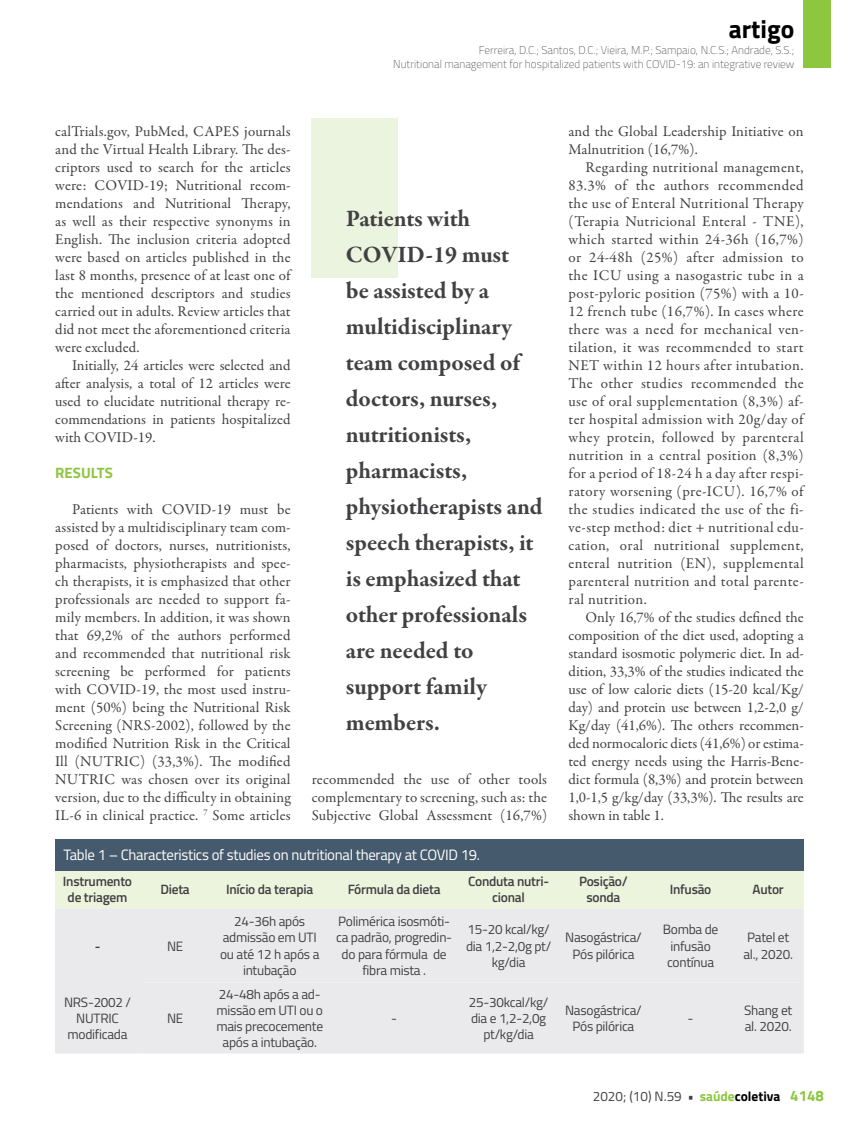
<style>
.page{position:relative;width:859px;height:1132px;background:#fff}
.page>*{position:absolute;margin:0;border:0;box-sizing:border-box;transform-origin:0 0}
.t1{font:700 25.5px "Titillium";color:#000}
.t2{font:700 24px/36px "Garamond Premr Pro";letter-spacing:-.005em;color:#414042}
.t3{font:15px/18px "Garamond Premr Pro";letter-spacing:.01em;color:#414042;text-align:justify}
.t4{font:15px "Titillium";letter-spacing:-.02em;color:#fff}
.t5{font:700 15px "Titillium";color:#8dc63f}
.t6{font:13.5px/16.2px "Titillium";letter-spacing:-.02em;color:#414042;text-align:center}
.t7{font:600 13.5px/16.2px "Titillium";letter-spacing:-.02em;color:#414042;text-align:center}
.t8{font:100 11.25px/13.5px "Titillium";color:#414042;text-align:right}
.s1{font-weight:700}
.s2{font-weight:700;color:#8dc63f}
.s3{font-weight:700;color:#000}
.s4{font-weight:700;font-size:15px;color:#8dc63f}
</style>
<div class="page">
<div style="left:804px;top:0;width:27px;height:68px;background:#8dc63f"></div>
<div style="left:55px;top:870px;width:749px;height:38px;background:#ecf4de"></div>
<div style="left:55px;top:908px;width:749px;height:145px;background:#eaeaec"></div>
<div style="left:140px;top:982px;width:664px;height:71px;background:#eaeaec"></div>
<div style="left:55px;top:839px;width:749px;height:31px;background:#455a6c"></div>
<div style="left:312px;top:118px;width:86px;height:159px;background:#ebf4de"></div>
<h1 class="t1" style="left:729px;top:10px;width:67px">artigo</h1>
<p class="t8" style="left:393px;top:43px;width:402px">Ferreira, D.C.; Santos, D.C.; Vieira, M.P.; Sampaio, N.C.S.; Andrade, S.S.;<br>Nutritional management for hospitalized patients with COVID-19: an integrative review</p>
<p class="t3" style="left:55px;top:122px;width:237px">calTrials.gov, PubMed, CAPES journals and the Virtual Health Library. The des&shy;criptors used to search for the articles were: COVID-19; Nutritional recom&shy;mendations and Nutritional Therapy, as well as their respective synonyms in English. The inclusion criteria adopted were based on articles published in the last 8 months, presence of at least one of the mentioned descriptors and studies carried out in adults. Review articles that did not meet the aforementioned criteria were excluded.</p>
<p class="t3" style="left:55px;top:356px;width:237px;text-indent:17px">Initially, 24 articles were selected and after analysis, a total of 12 articles were used to elucidate nutritional therapy re&shy;commendations in patients hospitalized with COVID-19.</p>
<p class="t5" style="left:55px;top:461px;width:59px">RESULTS</p>
<p class="t3" style="left:55px;top:500px;width:237px;text-indent:17px">Patients with COVID-19 must be assisted by a multidisciplinary team com&shy;posed of doctors, nurses, nutritionists, pharmacists, physiotherapists and spee&shy;ch therapists, it is emphasized that other professionals are needed to support fa&shy;mily members. In addition, it was shown that 69,2% of the authors performed and recommended that nutritional risk screening be performed for patients with COVID-19, the most used instru&shy;ment (50%) being the Nutritional Risk Screening (NRS-2002), followed by the modified Nutrition Risk in the Critical Ill (NUTRIC) (33,3%). The modified NUTRIC was chosen over its original version, due to the difficulty in obtaining IL-6 in clinical practice. <sup>7</sup> Some articles</p>
<p class="t2" style="left:346px;top:201px;width:198px">Patients with<br>COVID-19 must<br>be assisted by a multidisciplinary team composed of doctors, nurses, nutritionists, pharmacists, physiotherapists and speech therapists, it is emphasized that other professionals are needed to support family members.</p>
<p class="t3" style="left:312px;top:770px;width:237px">recommended the use of other tools complementary to screening, such as: the Subjective Global Assessment (16,7%)</p>
<p class="t3" style="left:568px;top:122px;width:237px">and the Global Leadership Initiative on<br>Malnutrition (16,7%).</p>
<p class="t3" style="left:568px;top:158px;width:237px;text-indent:17px">Regarding nutritional management, 83.3% of the authors recommended the use of Enteral Nutritional Therapy (Terapia Nutricional Enteral - TNE), which started within 24-36h (16,7%) or 24-48h (25%) after admission to the ICU using a nasogastric tube in a post-pyloric position (75%) with a 10- 12 french tube (16,7%). In cases where there was a need for mechanical ven&shy;tilation, it was recommended to start NET within 12 hours after intubation.<br>The other studies recommended the use of oral supplementation (8,3%) af&shy;ter hospital admission with 20g/day of whey protein, followed by parenteral nutrition in a central position (8,3%) for a period of 18-24 h a day after respi&shy;ratory worsening (pre-ICU). 16,7% of the studies indicated the use of the fi&shy;ve-step method: diet + nutritional edu&shy;cation, oral nutritional supplement, enteral nutrition (EN), supplemental parenteral nutrition and total parente&shy;ral nutrition.</p>
<p class="t3" style="left:568px;top:608px;width:237px;text-indent:17px">Only 16,7% of the studies defined the composition of the diet used, adopting a standard isosmotic polymeric diet. In ad&shy;dition, 33,3% of the studies indicated the use of low calorie diets (15-20 kcal/Kg/ day) and protein use between 1,2-2,0 g/ Kg/day (41,6%). The others recommen&shy;ded normocaloric diets (41,6%) or estima&shy;ted energy needs using the Harris-Bene&shy;dict formula (8,3%) and protein between 1,0-1,5 g/kg/day (33,3%). The results are shown in table 1.</p>
<p class="t4" style="left:64px;top:843px;width:418px">Table 1 – Characteristics of studies on nutritional therapy at COVID 19.</p>
<p class="t7" style="left:63px;top:872px;width:71px">Instrumento de triagem</p>
<p class="t7" style="left:160px;top:880px;width:31px">Dieta</p>
<p class="t7" style="left:226px;top:880px;width:89px">Início da terapia</p>
<p class="t7" style="left:348px;top:880px;width:94px">Fórmula da dieta</p>
<p class="t7" style="left:468px;top:872px;width:82px">Conduta nutri&shy;cional</p>
<p class="t7" style="left:579px;top:872px;width:50px">Posição/ sonda</p>
<p class="t7" style="left:670px;top:880px;width:43px">Infusão</p>
<p class="t7" style="left:753px;top:880px;width:33px">Autor</p>
<p class="t7" style="left:95px;top:936px;width:7px">-</p>
<p class="t6" style="left:167px;top:936px;width:18px">NE</p>
<p class="t6" style="left:64px;top:993px;width:69px">NRS-2002 /<br>NUTRIC modificada</p>
<p class="t6" style="left:167px;top:1009px;width:18px">NE</p>
<p class="t6" style="left:220px;top:912px;width:101px">24-36h após admissão em UTI ou até 12 h após a intubação</p>
<p class="t6" style="left:336px;top:912px;width:118px">Polimérica isosmóti&shy;ca padrão, progredin&shy;do para fórmula de fibra mista .</p>
<p class="t6" style="left:466px;top:920px;width:87px">15-20 kcal/kg/ dia 1,2-2,0g pt/ kg/dia</p>
<p class="t6" style="left:565px;top:928px;width:78px">Nasogástrica/<br>Pós pilórica</p>
<p class="t6" style="left:663px;top:920px;width:57px">Bomba de infusão contínua</p>
<p class="t6" style="left:743px;top:928px;width:51px;text-align:left">Patel et al., 2020.</p>
<p class="t6" style="left:216px;top:984px;width:108px">24-48h após a ad&shy;missão em UTI ou o mais precocemente após a intubação.</p>
<p class="t6" style="left:391px;top:1009px;width:7px">-</p>
<p class="t6" style="left:469px;top:993px;width:81px">25-30kcal/kg/ dia e 1,2-2,0g pt/kg/dia</p>
<p class="t6" style="left:565px;top:1001px;width:78px">Nasogástrica/<br>Pós pilórica</p>
<p class="t6" style="left:688px;top:1009px;width:7px">-</p>
<p class="t6" style="left:744px;top:1001px;width:50px;text-align:left">Shang et al. 2020.</p>
<p class="t6" style="left:593px;top:1087px;width:233px">2020; (10) N.59 <span class="s1">•</span> <span class="s2">saúde</span><span class="s3">coletiva</span> <span class="s4">4148</span></p>
</div>
